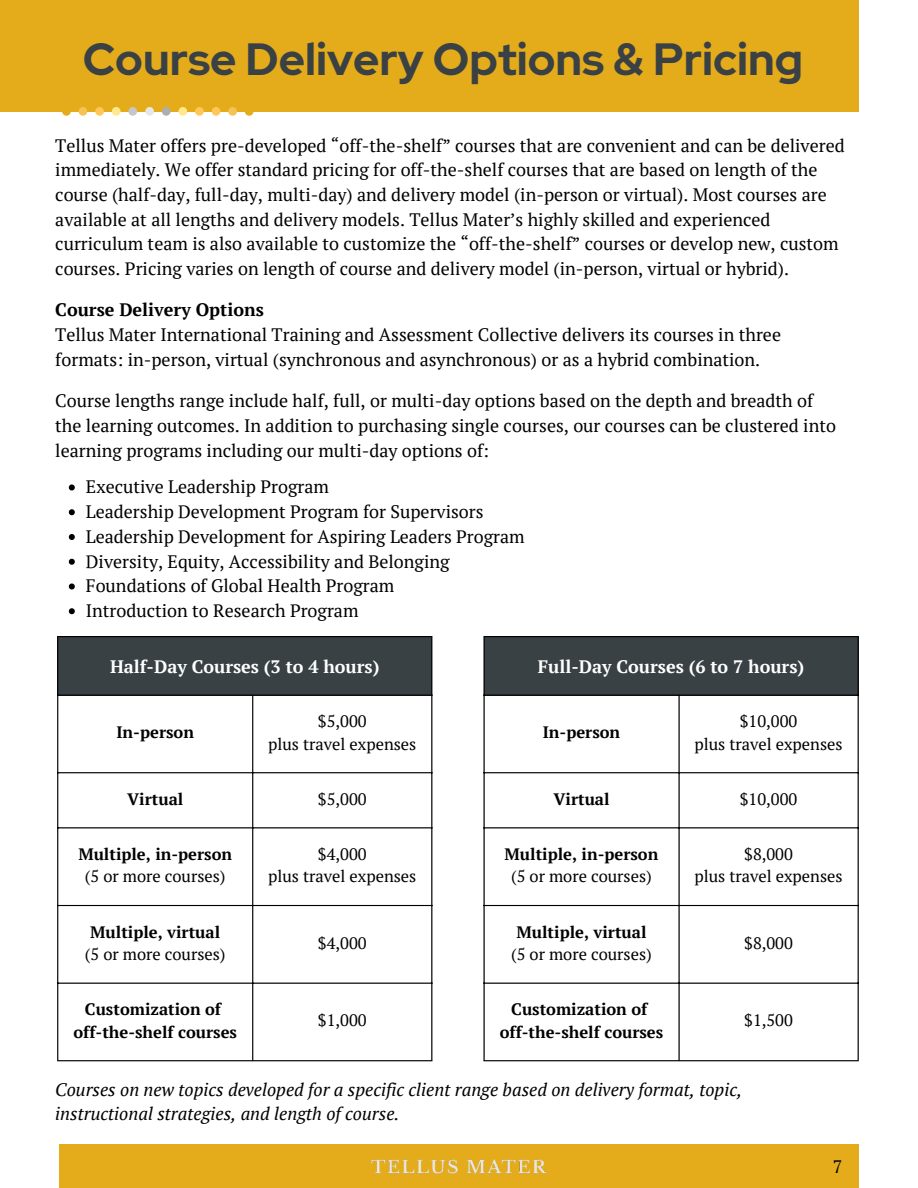
<style>
.page{position:relative;width:918px;height:1188px;background:#fff}
.page>*{position:absolute;margin:0;border:0;box-sizing:border-box;transform-origin:0 0}
.t1{font:700 45px "Red Hat Display";color:#394145}
.t2{font:18px/24.8px "PT Serif";color:#000}
.t3{font:italic 18px "PT Serif";color:#000}
.t4{font:700 18px "PT Serif";color:#fff}
.t5{font:700 18px "PT Serif";color:#000}
.t6{font:16.5px "PT Serif";color:#000}
.t7{font:700 16.5px "PT Serif";color:#000}
</style>
<div class="page">
<svg style="left:69px;top:484px;width:6px;height:6px"></svg>
<svg style="left:69px;top:509px;width:6px;height:6px"></svg>
<svg style="left:69px;top:534px;width:6px;height:6px"></svg>
<svg style="left:69px;top:559px;width:6px;height:6px"></svg>
<svg style="left:69px;top:583px;width:6px;height:6px"></svg>
<svg style="left:69px;top:608px;width:6px;height:6px"></svg>
<div style="left:59px;top:1145px;width:800px;height:43px;background:#e4ab1b"></div>
<img style="left:371px;top:1159px;width:176px;height:15px">
<div style="left:0;top:0;width:859px;height:111px;background:#e4ab1b"></div>
<div style="left:112px;top:107px;width:9px;height:9px;background:#ffe98c;border-radius:50%"></div>
<div style="left:128px;top:107px;width:9px;height:9px;background:#c6c6c6;border-radius:50%"></div>
<div style="left:162px;top:107px;width:9px;height:9px;background:#aeaeae;border-radius:50%"></div>
<div style="left:62px;top:107px;width:9px;height:9px;background:#e4ab1b;border-radius:50%"></div>
<div style="left:79px;top:107px;width:8px;height:9px;background:#f4c354;border-radius:50%"></div>
<div style="left:95px;top:107px;width:9px;height:9px;background:#ffc658;border-radius:50%"></div>
<div style="left:228px;top:107px;width:9px;height:9px;background:#f4c354;border-radius:50%"></div>
<div style="left:245px;top:107px;width:9px;height:9px;background:#e4ab1b;border-radius:50%"></div>
<div style="left:178px;top:107px;width:9px;height:9px;background:#ffe98c;border-radius:50%"></div>
<div style="left:195px;top:107px;width:9px;height:9px;background:#ffc658;border-radius:50%"></div>
<div style="left:212px;top:107px;width:8px;height:9px;background:#ffc658;border-radius:50%"></div>
<div style="left:145px;top:107px;width:9px;height:9px;background:#e7e7e7;border-radius:50%"></div>
<div style="left:57px;top:636px;width:375px;height:59px;background:#394145"></div>
<hr style="left:57px;top:637px;width:1px;height:423px;background:#000">
<hr style="left:252px;top:696px;width:1px;height:364px;background:#000">
<hr style="left:431px;top:637px;width:1px;height:423px;background:#000">
<hr style="left:57px;top:636px;width:375px;height:1px;background:#000">
<hr style="left:57px;top:695px;width:375px;height:1px;background:#000">
<hr style="left:57px;top:772px;width:375px;height:1px;background:#000">
<hr style="left:57px;top:827px;width:375px;height:1px;background:#000">
<hr style="left:57px;top:905px;width:375px;height:1px;background:#000">
<hr style="left:57px;top:983px;width:375px;height:1px;background:#000">
<hr style="left:57px;top:1060px;width:375px;height:1px;background:#000">
<div style="left:484px;top:636px;width:374px;height:59px;background:#394145"></div>
<hr style="left:483px;top:637px;width:2px;height:423px;background:#000">
<hr style="left:678px;top:696px;width:2px;height:364px;background:#000">
<hr style="left:858px;top:637px;width:1px;height:423px;background:#000">
<hr style="left:483px;top:636px;width:376px;height:1px;background:#000">
<hr style="left:483px;top:695px;width:376px;height:1px;background:#000">
<hr style="left:483px;top:772px;width:376px;height:1px;background:#000">
<hr style="left:483px;top:827px;width:376px;height:1px;background:#000">
<hr style="left:483px;top:905px;width:376px;height:1px;background:#000">
<hr style="left:483px;top:983px;width:376px;height:1px;background:#000">
<hr style="left:483px;top:1060px;width:376px;height:1px;background:#000">
<p class="t1" style="left:83px;top:29px;width:722px">Course Delivery Options &amp; Pricing</p>
<h1 class="t2" style="left:55px;top:132px;width:791px">Tellus Mater offers pre-developed “off-the-shelf” courses that are convenient and can be delivered immediately. We offer standard pricing for off-the-shelf courses that are based on length of the course (half-day, full-day, multi-day) and delivery model (in-person or virtual). Most courses are available at all lengths and delivery models. Tellus Mater’s highly skilled and experienced curriculum team is also available to customize the “off-the-shelf” courses or develop new, custom courses. Pricing varies on length of course and delivery model (in-person, virtual or hybrid).</h1>
<p class="t5" style="left:55px;top:298px;width:210px">Course Delivery Options</p>
<p class="t2" style="left:55px;top:322px;width:727px">Tellus Mater International Training and Assessment Collective delivers its courses in three</p>
<p class="t2" style="left:55px;top:347px;width:706px">formats: in-person, virtual (synchronous and asynchronous) or as a hybrid combination.</p>
<p class="t2" style="left:55px;top:388px;width:760px">Course lengths range include half, full, or multi-day options based on the depth and breadth of</p>
<p class="t2" style="left:55px;top:413px;width:782px">the learning outcomes. In addition to purchasing single courses, our courses can be clustered into</p>
<p class="t2" style="left:55px;top:438px;width:435px">learning programs including our multi-day options of:</p>
<p class="t2" style="left:86px;top:474px;width:245px">Executive Leadership Program</p>
<p class="t2" style="left:86px;top:499px;width:399px">Leadership Development Program for Supervisors</p>
<p class="t2" style="left:86px;top:524px;width:440px">Leadership Development for Aspiring Leaders Program</p>
<p class="t2" style="left:86px;top:549px;width:365px">Diversity, Equity, Accessibility and Belonging</p>
<p class="t2" style="left:86px;top:573px;width:310px">Foundations of Global Health Program</p>
<p class="t2" style="left:86px;top:598px;width:274px">Introduction to Research Program</p>
<p class="t4" style="left:110px;top:654px;width:271px">Half-Day Courses (3 to 4 hours)</p>
<p class="t4" style="left:538px;top:654px;width:268px">Full-Day Courses (6 to 7 hours)</p>
<p class="t7" style="left:117px;top:721px;width:79px">In-person</p>
<p class="t6" style="left:318px;top:710px;width:50px">$5,000</p>
<p class="t6" style="left:268px;top:733px;width:150px">plus travel expenses</p>
<p class="t7" style="left:543px;top:721px;width:79px">In-person</p>
<p class="t6" style="left:740px;top:710px;width:59px">$10,000</p>
<p class="t6" style="left:695px;top:733px;width:150px">plus travel expenses</p>
<p class="t7" style="left:127px;top:788px;width:58px">Virtual</p>
<p class="t6" style="left:318px;top:788px;width:50px">$5,000</p>
<p class="t7" style="left:78px;top:843px;width:155px">Multiple, in-person</p>
<p class="t6" style="left:85px;top:865px;width:142px">(5 or more courses)</p>
<p class="t6" style="left:318px;top:843px;width:50px">$4,000</p>
<p class="t6" style="left:268px;top:865px;width:150px">plus travel expenses</p>
<p class="t7" style="left:553px;top:788px;width:58px">Virtual</p>
<p class="t6" style="left:740px;top:788px;width:59px">$10,000</p>
<p class="t7" style="left:505px;top:843px;width:155px">Multiple, in-person</p>
<p class="t6" style="left:511px;top:865px;width:142px">(5 or more courses)</p>
<p class="t6" style="left:744px;top:843px;width:50px">$8,000</p>
<p class="t6" style="left:695px;top:865px;width:150px">plus travel expenses</p>
<p class="t7" style="left:90px;top:920px;width:131px">Multiple, virtual</p>
<p class="t6" style="left:85px;top:943px;width:142px">(5 or more courses)</p>
<p class="t6" style="left:318px;top:932px;width:50px">$4,000</p>
<p class="t7" style="left:517px;top:920px;width:131px">Multiple, virtual</p>
<p class="t6" style="left:511px;top:943px;width:142px">(5 or more courses)</p>
<p class="t6" style="left:744px;top:932px;width:50px">$8,000</p>
<p class="t7" style="left:85px;top:998px;width:138px">Customization of</p>
<p class="t7" style="left:73px;top:1021px;width:165px">off-the-shelf courses</p>
<p class="t6" style="left:318px;top:1009px;width:50px">$1,000</p>
<p class="t7" style="left:511px;top:998px;width:138px">Customization of</p>
<p class="t7" style="left:500px;top:1021px;width:165px">off-the-shelf courses</p>
<p class="t6" style="left:744px;top:1009px;width:50px">$1,500</p>
<p class="t3" style="left:55px;top:1077px;width:688px">Courses on new topics developed for a specific client range based on delivery format, topic,</p>
<p class="t3" style="left:55px;top:1102px;width:346px">instructional strategies, and length of course.</p>
<p class="t2" style="left:833px;top:1154px;width:11px">7</p>
</div>
